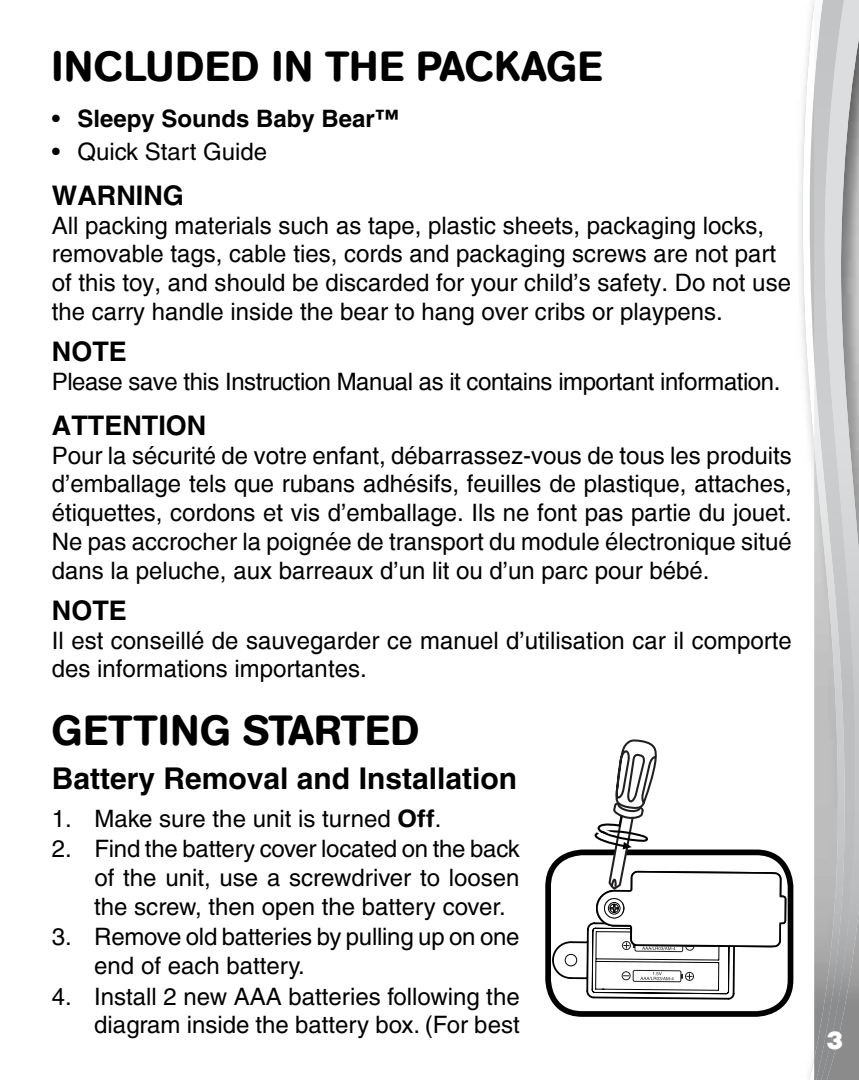
<style>
.page{position:relative;width:859px;height:1080px;background:#fff}
.page>*{position:absolute;margin:0;border:0;box-sizing:border-box;transform-origin:0 0}
.t1{font:500 42px "AG Book Rounded";letter-spacing:.02em;color:#000}
.t2{font:700 30px "Helvetica";color:#000}
.t3{font:700 27px "Helvetica";color:#000}
.t4{font:27px "Helvetica Black cyr Bold";color:#fff}
.t5{font:24px/28.8px "Helvetica";color:#000}
.t6{font:500 24px/28.8px "Helvetica";color:#000;text-align:justify}
.t7{font:24px "Helvetica";letter-spacing:-.02em;color:#000}
.t8{font:700 24px "Helvetica";color:#000}
.s1{font-weight:500}
.s2{font-family:"Helvetica Rounded";font-weight:700}
</style>
<div class="page">
<svg style="left:802px;top:0;width:12px;height:1080px"></svg>
<img style="left:857px;top:0;width:2px;height:1080px">
<img style="left:847px;top:0;width:10px;height:1080px">
<img style="left:814px;top:0;width:33px;height:1080px">
<div style="left:545px;top:850px;width:248px;height:167px;border:6px solid #000;border-radius:34px"></div>
<svg style="left:551px;top:739px;width:234px;height:262px"></svg>
<h1 class="t1" style="left:52px;top:42px;width:552px">INCLUDED IN THE PACKAGE</h1>
<p class="t8" style="left:52px;top:104px;width:348px"><span class="s1">•</span> Sleepy Sounds Baby Bear™</p>
<p class="t6" style="left:52px;top:137px;width:217px">• Quick Start Guide</p>
<p class="t3" style="left:52px;top:179px;width:133px">WARNING</p>
<p class="t5" style="left:52px;top:211px;width:741px">All packing materials such as tape, plastic sheets, packaging locks, removable tags, cable ties, cords and packaging screws are not part of this toy, and should be discarded for your child’s safety. Do not use the carry handle inside the bear to hang over cribs or playpens.</p>
<p class="t3" style="left:52px;top:335px;width:77px">NOTE</p>
<p class="t7" style="left:52px;top:367px;width:730px">Please save this Instruction Manual as it contains important information.</p>
<p class="t3" style="left:52px;top:409px;width:156px">ATTENTION</p>
<p class="t5" style="left:52px;top:441px;width:741px;text-align:justify">Pour la sécurité de votre enfant, débarrassez-vous de tous les produits d’emballage tels que rubans adhésifs, feuilles de plastique, attaches, étiquettes, cordons et vis d’emballage. Ils ne font pas partie du jouet.<br>Ne pas accrocher la poignée de transport du module électronique situé dans la peluche, aux barreaux d’un lit ou d’un parc pour bébé.</p>
<p class="t3" style="left:52px;top:594px;width:77px">NOTE</p>
<p class="t5" style="left:52px;top:626px;width:741px">Il est conseillé de sauvegarder ce manuel d’utilisation car il comporte des informations importantes.</p>
<h1 class="t1" style="left:52px;top:706px;width:369px">GETTING STARTED</h1>
<p class="t2" style="left:52px;top:760px;width:467px">Battery Removal and Installation</p>
<p class="t6" style="left:52px;top:804px;width:391px">1. Make sure the unit is turned <span class="s2">Off</span>.</p>
<p class="t6" style="left:94px;top:834px;width:427px;text-indent:-42px">2. Find the battery cover located on the back of the unit, use a screwdriver to loosen the screw, then open the battery cover.</p>
<p class="t6" style="left:94px;top:922px;width:427px;text-indent:-43px">3. Remove old batteries by pulling up on one end of each battery.</p>
<p class="t6" style="left:52px;top:982px;width:469px;text-align:right">4. Install 2 new AAA batteries following the diagram inside the battery box. (For best</p>
<p class="t4" style="left:826px;top:1027px;width:18px">3</p>
</div>
